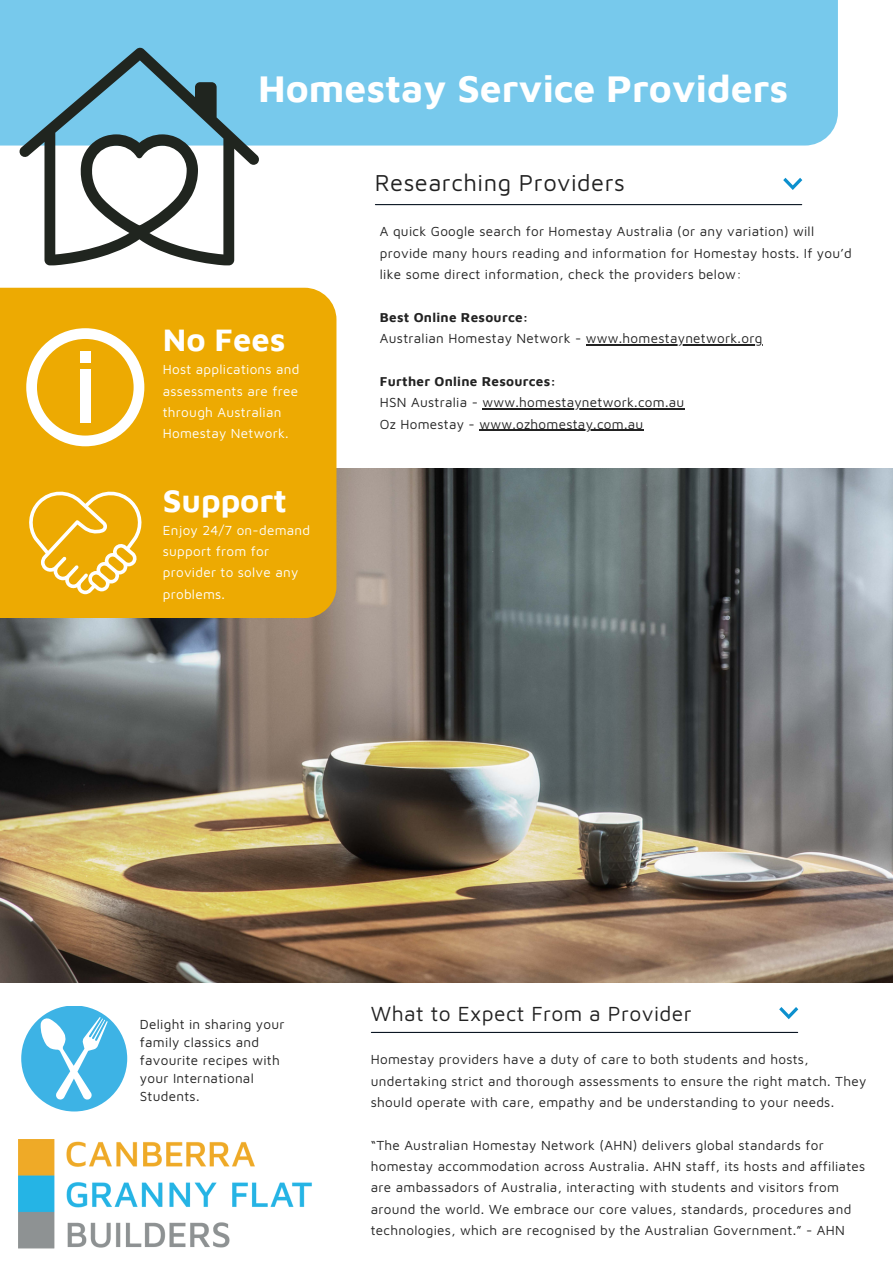
<style>
.page{position:relative;width:893px;height:1264px;background:#fff}
.page>*{position:absolute;margin:0;border:0;box-sizing:border-box;transform-origin:0 0}
.t1{font:700 39px "Maven Pro";color:#fff}
.t2{font:700 32.55px "Maven Pro";color:#fff}
.t3{font:23.7px "Maven Pro";letter-spacing:.02em;color:#222}
.t4{font:21px "Maven Pro";letter-spacing:.02em;color:#222}
.t5{font:13.5px/21.3px "Maven Pro";letter-spacing:.02em;color:#222}
.t6{font:13.5px/21.3px "Maven Pro";letter-spacing:.02em;color:#fff}
.t7{font:700 13.5px "Maven Pro";letter-spacing:.02em;color:#222}
</style>
<div class="page">
<img style="left:0;top:468px;width:892px;height:514px">
<div style="left:0;top:288px;width:336px;height:330px;background:#edaa02"></div>
<div style="left:0;top:0;width:837px;height:145px;background:#77c9ec"></div>
<hr style="left:375px;top:204px;width:426px;height:1px;background:#0b1623">
<hr style="left:371px;top:1031px;width:426px;height:1px;background:#0b1623">
<svg style="left:783px;top:178px;width:19px;height:12px"></svg>
<svg style="left:779px;top:1007px;width:19px;height:12px"></svg>
<svg style="left:26px;top:328px;width:118px;height:118px"></svg>
<div style="left:80px;top:369px;width:11px;height:54px;background:#fff"></div>
<div style="left:80px;top:351px;width:11px;height:12px;background:#fff"></div>
<img style="left:19px;top:1139px;width:293px;height:110px">
<div style="left:21px;top:1005px;width:106px;height:106px;background:#3db3e5;border-radius:50%"></div>
<svg style="left:26px;top:488px;width:118px;height:106px"></svg>
<svg style="left:19px;top:47px;width:240px;height:218px"></svg>
<svg style="left:40px;top:1017px;width:68px;height:83px"></svg>
<hr style="left:585px;top:344px;width:177px;height:1px;background:#222">
<hr style="left:482px;top:408px;width:202px;height:1px;background:#222">
<hr style="left:479px;top:430px;width:164px;height:1px;background:#222">
<p class="t1" style="left:258px;top:65px;width:531px">Homestay Service Providers</p>
<p class="t2" style="left:163px;top:319px;width:124px">No Fees</p>
<p class="t6" style="left:163px;top:358px;width:138px">Host applications and assessments are free through Australian<br>Homestay Network.</p>
<p class="t2" style="left:163px;top:481px;width:126px">Support</p>
<p class="t6" style="left:163px;top:519px;width:149px">Enjoy 24/7 on-demand support from for provider to solve any problems.</p>
<p class="t3" style="left:375px;top:168px;width:251px">Researching Providers</p>
<p class="t5" style="left:380px;top:220px;width:473px">A quick Google search for Homestay Australia (or any variation) will provide many hours reading and information for Homestay hosts. If you’d like some direct information, check the providers below:</p>
<p class="t7" style="left:380px;top:309px;width:150px">Best Online Resource:</p>
<p class="t5" style="left:380px;top:327px;width:384px">Australian Homestay Network - www.homestaynetwork.org</p>
<p class="t7" style="left:380px;top:373px;width:178px">Further Online Resources:</p>
<p class="t5" style="left:380px;top:391px;width:306px">HSN Australia - www.homestaynetwork.com.au</p>
<p class="t5" style="left:380px;top:413px;width:265px">Oz Homestay - www.ozhomestay.com.au</p>
<p class="t5" style="left:140px;top:1014px;width:146px;line-height:18px">Delight in sharing your family classics and favourite recipes with your International<br>Students.</p>
<p class="t4" style="left:371px;top:1000px;width:322px">What to Expect From a Provider</p>
<p class="t5" style="left:371px;top:1048px;width:497px">Homestay providers have a duty of care to both students and hosts, undertaking strict and thorough assessments to ensure the right match. They should operate with care, empathy and be understanding to your needs.</p>
<p class="t5" style="left:371px;top:1133px;width:496px">“The Australian Homestay Network (AHN) delivers global standards for homestay accommodation across Australia. AHN staff, its hosts and affiliates are ambassadors of Australia, interacting with students and visitors from around the world. We embrace our core values, standards, procedures and technologies, which are recognised by the Australian Government.” - AHN</p>
</div>
